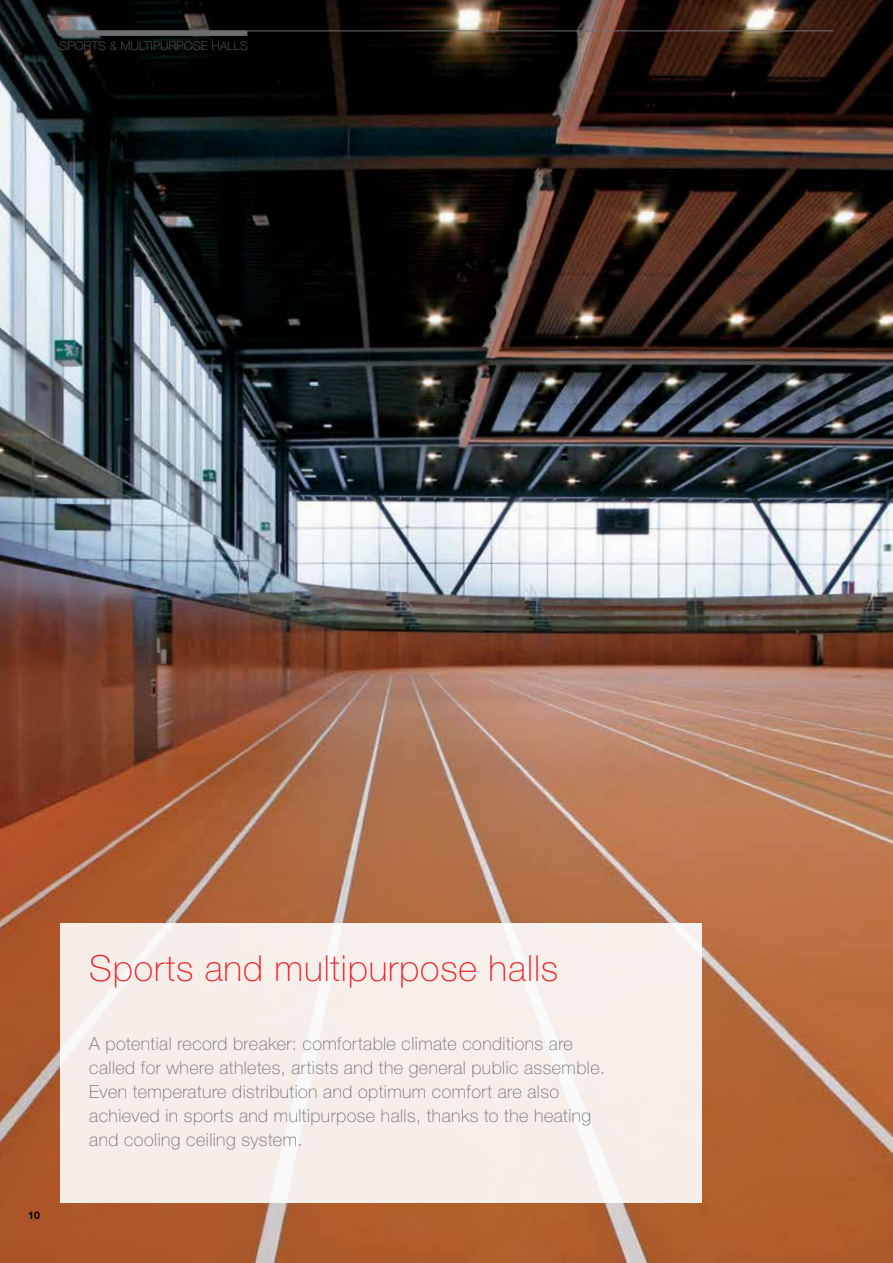
<style>
.page{position:relative;width:893px;height:1263px;background:#fff}
.page>*{position:absolute;margin:0;border:0;box-sizing:border-box;transform-origin:0 0}
.t1{font:100 36px "Helvetica Neue LTW1 G";letter-spacing:.025em;color:#ed2027}
.t2{font:100 18px/24px "Helvetica Neue LTW1 G";letter-spacing:.025em;color:#6d6e71}
.t3{font:100 12px "Helvetica Neue LTW1 G";letter-spacing:.025em;color:#6d6e71}
.t4{font:700 10.5px "Helvetica Neue LTW1 G";color:#000}
</style>
<div class="page">
<img style="left:0;top:0;width:893px;height:1263px">
<hr style="left:60px;top:31px;width:773px;height:1px;background:#6d6e71">
<div style="left:60px;top:31px;width:187px;height:5px;background:#6d6e71"></div>
<div style="left:60px;top:923px;width:641px;height:279px;background:#f7eeea"></div>
<p class="t3" style="left:60px;top:38px;width:190px">SPORTS &amp; MULTIPURPOSE HALLS</p>
<p class="t4" style="left:28px;top:1209px;width:13px">10</p>
<h1 class="t1" style="left:89px;top:947px;width:470px">Sports and multipurpose halls</h1>
<p class="t2" style="left:89px;top:1032px;width:517px">A potential record breaker: comfortable climate conditions are called for where athletes, artists and the general public assemble.<br>Even temperature distribution and optimum comfort are also achieved in sports and multipurpose halls, thanks to the heating and cooling ceiling system.</p>
</div>
